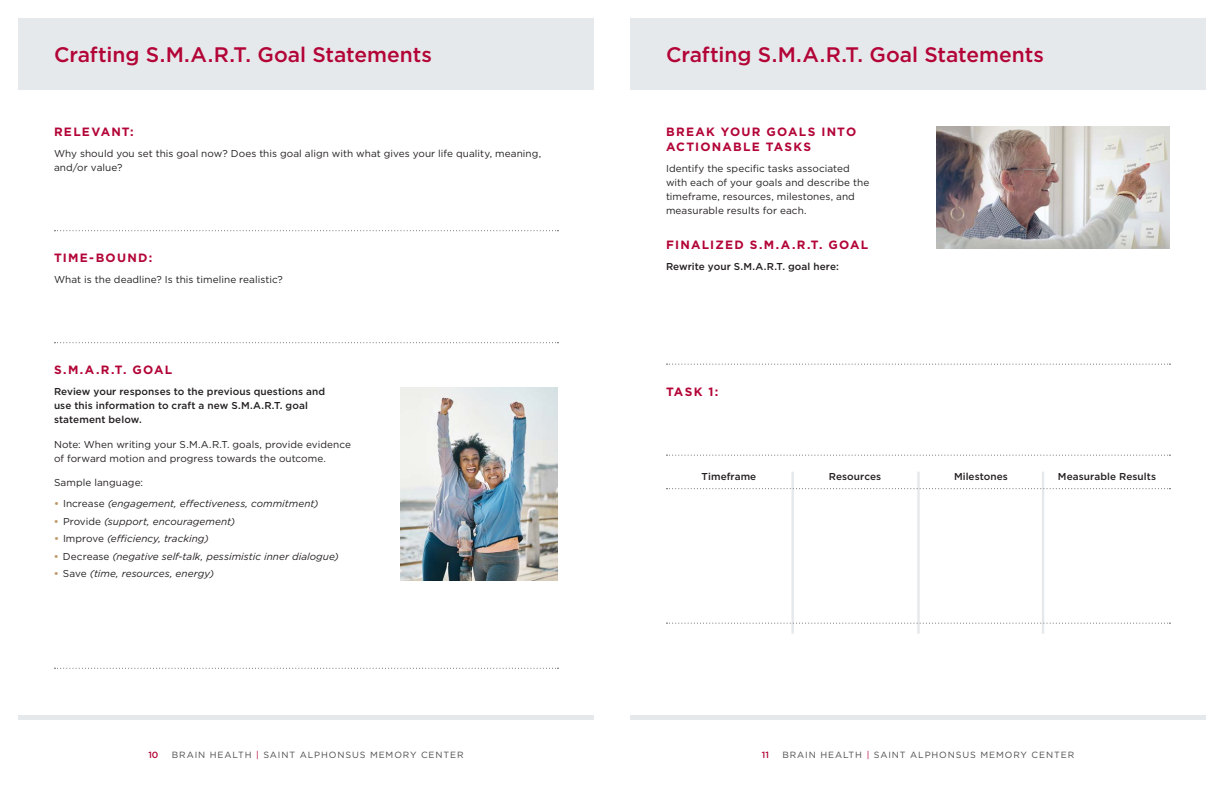
<style>
.page{position:relative;width:1224px;height:792px;background:#fff}
.page>*{position:absolute;margin:0;border:0;box-sizing:border-box;transform-origin:0 0}
.t1{font:500 21px "Gotham";letter-spacing:-.005em;color:#b30437}
.t2{font:700 12px/14.4px "Gotham";letter-spacing:.1em;color:#b30437}
.t3{font:10px/14px "Gotham";letter-spacing:.005em;color:#231f20}
.t4{font:italic 10px "Gotham";letter-spacing:.005em;color:#231f20}
.t5{font:500 10px/14px "Gotham";letter-spacing:.01em;color:#231f20}
.t6{font:9px "Gotham";letter-spacing:.1em;color:#4b4c4d}
.t7{font:500 9px "Gotham";color:#b30437}
.s1{font-weight:700;font-style:normal;color:#be996a}
.s2{font-style:normal}
.s3{color:#b30437}
</style>
<div class="page">
<div style="left:18px;top:18px;width:576px;height:72px;background:#e6e9eb"></div>
<hr style="left:18px;top:716px;width:576px;height:4px;background:#e6e9eb">
<div style="left:630px;top:18px;width:576px;height:72px;background:#e6e9eb"></div>
<hr style="left:630px;top:716px;width:576px;height:4px;background:#e6e9eb">
<svg style="left:54px;top:230px;width:505px;height:1px"></svg>
<svg style="left:54px;top:342px;width:505px;height:1px"></svg>
<svg style="left:54px;top:668px;width:505px;height:1px"></svg>
<img style="left:400px;top:387px;width:158px;height:193px">
<hr style="left:917px;top:472px;width:3px;height:162px;background:#e6e9eb">
<hr style="left:1042px;top:472px;width:2px;height:162px;background:#e6e9eb">
<hr style="left:791px;top:472px;width:3px;height:162px;background:#e6e9eb">
<svg style="left:666px;top:364px;width:505px;height:1px"></svg>
<svg style="left:666px;top:455px;width:505px;height:1px"></svg>
<svg style="left:666px;top:488px;width:505px;height:1px"></svg>
<svg style="left:666px;top:623px;width:505px;height:1px"></svg>
<img style="left:936px;top:127px;width:234px;height:121px">
<p class="t1" style="left:54px;top:41px;width:379px">Crafting S.M.A.R.T. Goal Statements</p>
<p class="t2" style="left:54px;top:125px;width:81px">RELEVANT:</p>
<p class="t3" style="left:54px;top:147px;width:489px">Why should you set this goal now? Does this goal align with what gives your life quality, meaning, and/or value?</p>
<p class="t2" style="left:54px;top:251px;width:100px">TIME-BOUND:</p>
<p class="t3" style="left:54px;top:273px;width:230px">What is the deadline? Is this timeline realistic?</p>
<p class="t2" style="left:54px;top:363px;width:120px">S.M.A.R.T. GOAL</p>
<p class="t5" style="left:54px;top:385px;width:273px">Review your responses to the previous questions and use this information to craft a new S.M.A.R.T. goal statement below.</p>
<p class="t3" style="left:54px;top:437px;width:298px">Note: When writing your S.M.A.R.T. goals, provide evidence of forward motion and progress towards the outcome.</p>
<p class="t3" style="left:54px;top:476px;width:91px">Sample language:</p>
<p class="t4" style="left:54px;top:497px;width:266px"><span class="s1">•</span> <span class="s2">Increase</span> (engagement, effectiveness, commitment)</p>
<p class="t4" style="left:54px;top:515px;width:183px"><span class="s1">•</span> <span class="s2">Provide</span> (support, encouragement)</p>
<p class="t4" style="left:54px;top:532px;width:156px"><span class="s1">•</span> <span class="s2">Improve</span> (efficiency, tracking)</p>
<p class="t4" style="left:54px;top:550px;width:286px"><span class="s1">•</span> <span class="s2">Decrease</span> (negative self-talk, pessimistic inner dialogue)</p>
<p class="t4" style="left:54px;top:567px;width:162px"><span class="s1">•</span> <span class="s2">Save</span> (time, resources, energy)</p>
<p class="t1" style="left:666px;top:41px;width:379px">Crafting S.M.A.R.T. Goal Statements</p>
<p class="t2" style="left:666px;top:125px;width:192px">BREAK YOUR GOALS INTO<br>ACTIONABLE TASKS</p>
<p class="t3" style="left:666px;top:161px;width:205px">Identify the specific tasks associated with each of your goals and describe the timeframe, resources, milestones, and measurable results for each.</p>
<p class="t2" style="left:666px;top:237px;width:204px">FINALIZED S.M.A.R.T. GOAL</p>
<p class="t5" style="left:666px;top:259px;width:174px">Rewrite your S.M.A.R.T. goal here:</p>
<p class="t2" style="left:666px;top:384px;width:54px">TASK 1:</p>
<p class="t5" style="left:702px;top:469px;width:56px">Timeframe</p>
<p class="t5" style="left:829px;top:469px;width:54px">Resources</p>
<p class="t5" style="left:954px;top:469px;width:55px">Milestones</p>
<p class="t5" style="left:1058px;top:469px;width:100px">Measurable Results</p>
<p class="t7" style="left:148px;top:749px;width:12px">10</p>
<p class="t6" style="left:172px;top:749px;width:293px">BRAIN HEALTH <span class="s3">|</span> SAINT ALPHONSUS MEMORY CENTER</p>
<p class="t7" style="left:762px;top:749px;width:9px">11</p>
<p class="t6" style="left:782px;top:749px;width:293px">BRAIN HEALTH <span class="s3">|</span> SAINT ALPHONSUS MEMORY CENTER</p>
</div>
